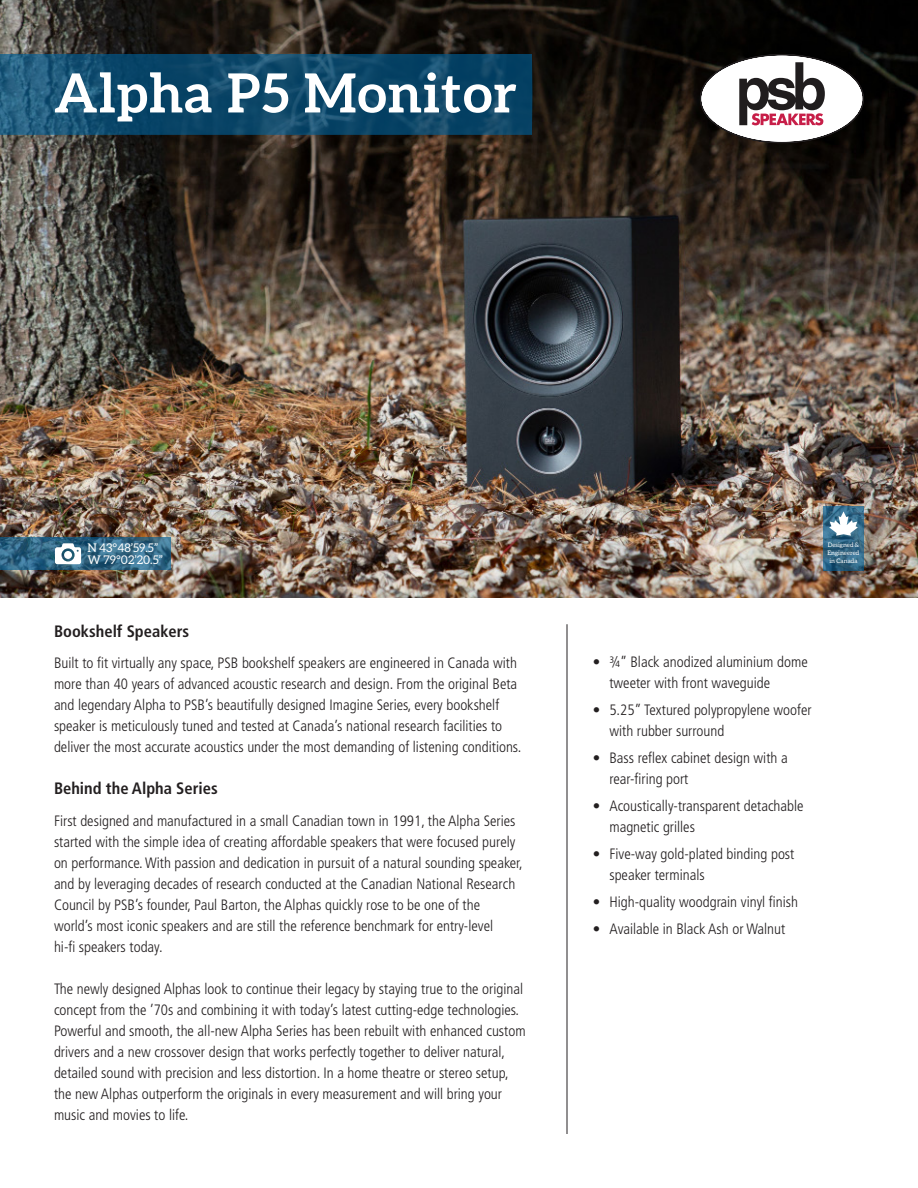
<style>
.page{position:relative;width:918px;height:1188px;background:#fff}
.page>*{position:absolute;margin:0;border:0;box-sizing:border-box;transform-origin:0 0}
.t1{font:700 54px "Aleo";letter-spacing:.02em;color:#fff}
.t2{font:700 condensed 16.5px "Frutiger";color:#231f20}
.t3{font:300 condensed 15px/21px "Frutiger";color:#231f20}
.t4{font:12px/12px "Aleo";color:#fff}
.t5{font:6.15px/8.4px "Aleo";color:#fff;text-align:center}
</style>
<div class="page">
<img style="left:0;top:0;width:918px;height:597px">
<svg style="left:0;top:537px;width:171px;height:33px;background:#316785"></svg>
<svg style="left:0;top:54px;width:532px;height:81px;background:#104a6c"></svg>
<svg style="left:700px;top:54px;width:164px;height:89px"></svg>
<svg style="left:823px;top:506px;width:41px;height:64px;background:#306685"></svg>
<svg style="left:829px;top:511px;width:29px;height:25px"></svg>
<svg style="left:55px;top:543px;width:26px;height:21px"></svg>
<p class="t1" style="left:54px;top:62px;width:464px">Alpha P5 Monitor</p>
<p class="t4" style="left:87px;top:542px;width:77px">N 43°48’59.5”<br>W 79°02’20.5”</p>
<p class="t2" style="left:54px;top:621px;width:137px">Bookshelf Speakers</p>
<p class="t3" style="left:54px;top:653px;width:469px">Built to fit virtually any space, PSB bookshelf speakers are engineered in Canada with more than 40 years of advanced acoustic research and design. From the original Beta and legendary Alpha to PSB’s beautifully designed Imagine Series, every bookshelf speaker is meticulously tuned and tested at Canada’s national research facilities to deliver the most accurate acoustics under the most demanding of listening conditions.</p>
<p class="t2" style="left:54px;top:779px;width:165px">Behind the Alpha Series</p>
<p class="t3" style="left:54px;top:810px;width:470px">First designed and manufactured in a small Canadian town in 1991, the Alpha Series started with the simple idea of creating affordable speakers that were focused purely on performance. With passion and dedication in pursuit of a natural sounding speaker, and by leveraging decades of research conducted at the Canadian National Research Council by PSB’s founder, Paul Barton, the Alphas quickly rose to be one of the world’s most iconic speakers and are still the reference benchmark for entry-level<br>hi-fi speakers today.</p>
<p class="t3" style="left:54px;top:978px;width:473px">The newly designed Alphas look to continue their legacy by staying true to the original concept from the ’70s and combining it with today’s latest cutting-edge technologies.<br>Powerful and smooth, the all-new Alpha Series has been rebuilt with enhanced custom drivers and a new crossover design that works perfectly together to deliver natural, detailed sound with precision and less distortion. In a home theatre or stereo setup, the new Alphas outperform the originals in every measurement and will bring your music and movies to life.</p>
<p class="t5" style="left:828px;top:540px;width:33px">Designed &amp;<br>Engineered in Canada</p>
<p class="t3" style="left:609px;top:652px;width:200px;text-indent:-16px">• ¾” Black anodized aluminium dome tweeter with front waveguide</p>
<p class="t3" style="left:609px;top:700px;width:204px;text-indent:-16px">• 5.25” Textured polypropylene woofer with rubber surround</p>
<p class="t3" style="left:609px;top:748px;width:180px;text-indent:-16px">• Bass reflex cabinet design with a rear-firing port</p>
<p class="t3" style="left:609px;top:796px;width:196px;text-indent:-16px">• Acoustically-transparent detachable magnetic grilles</p>
<p class="t3" style="left:609px;top:844px;width:187px;text-indent:-16px">• Five-way gold-plated binding post speaker terminals</p>
<p class="t3" style="left:593px;top:892px;width:207px">• High-quality woodgrain vinyl finish</p>
<p class="t3" style="left:593px;top:919px;width:194px">• Available in Black Ash or Walnut</p>
</div>
